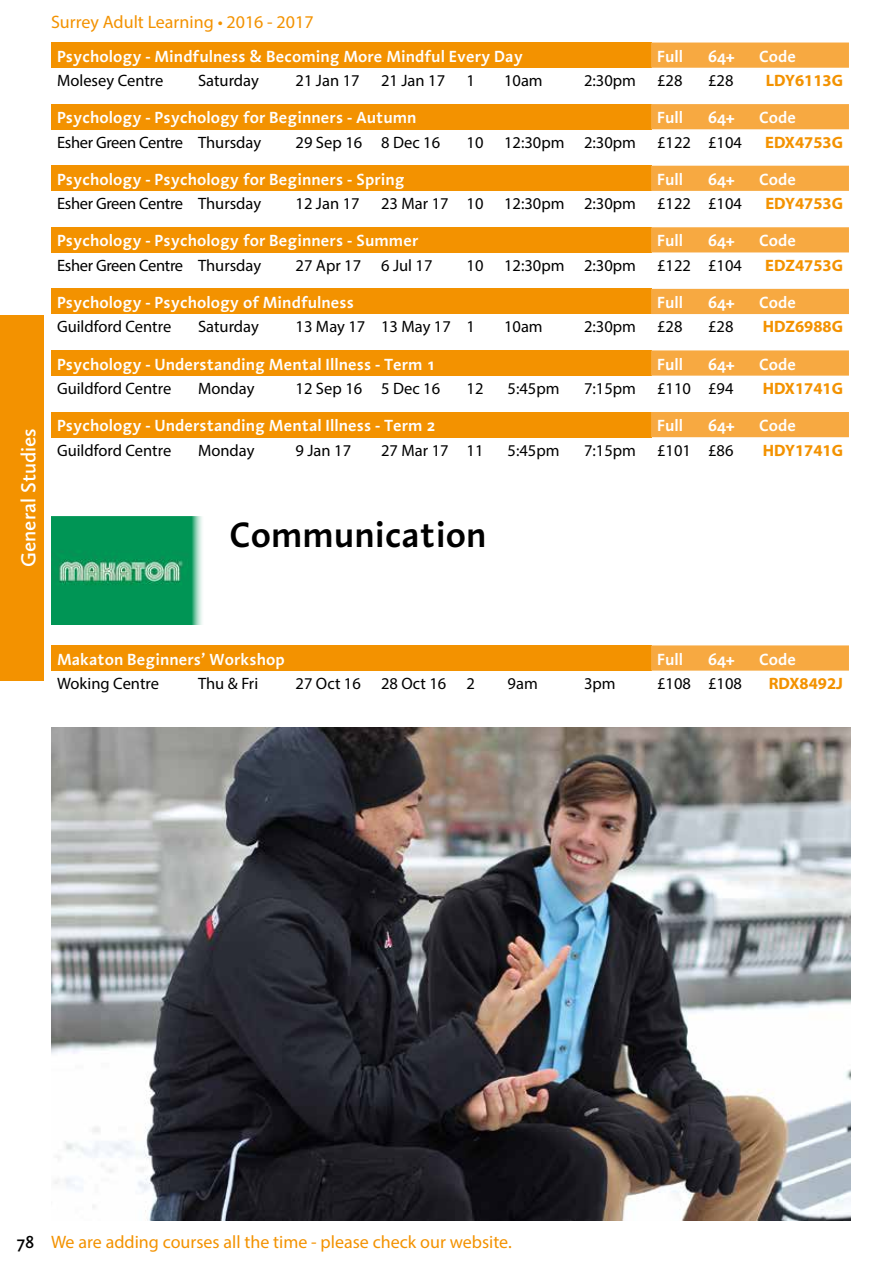
<style>
.page{position:relative;width:893px;height:1263px;background:#fff}
.page>*{position:absolute;margin:0;border:0;box-sizing:border-box;transform-origin:0 0}
.t1{font:600 36px "Linotype Aroma";color:#000}
.t2{font:600 21px "Calluna Sans";color:#fff}
.t3{font:18px "Myriad Pro";color:#f39200}
.t4{font:600 18px "Calluna Sans";color:#000}
.t5{font:600 16.5px "Linotype Aroma";color:#fff}
.t6{font:16.5px "Myriad Pro";color:#000}
.t7{font:16.5px "Myriad Pro";letter-spacing:-.02em;color:#000}
.t8{font:700 16.5px "Myriad Pro";color:#f39200}
</style>
<div class="page">
<div style="left:0;top:315px;width:44px;height:365px;background:#f39200"></div>
<div style="left:51px;top:43px;width:600px;height:25px;background:#f39200"></div>
<div style="left:651px;top:43px;width:198px;height:25px;background:#f7a941"></div>
<div style="left:51px;top:104px;width:600px;height:25px;background:#f39200"></div>
<div style="left:651px;top:104px;width:198px;height:25px;background:#f7a941"></div>
<div style="left:51px;top:166px;width:600px;height:25px;background:#f39200"></div>
<div style="left:651px;top:166px;width:198px;height:25px;background:#f7a941"></div>
<div style="left:51px;top:227px;width:600px;height:25px;background:#f39200"></div>
<div style="left:651px;top:227px;width:198px;height:25px;background:#f7a941"></div>
<div style="left:51px;top:289px;width:600px;height:25px;background:#f39200"></div>
<div style="left:651px;top:289px;width:198px;height:25px;background:#f7a941"></div>
<div style="left:51px;top:350px;width:600px;height:26px;background:#f39200"></div>
<svg style="left:651px;top:350px;width:198px;height:26px;background:#f7ab46"></svg>
<div style="left:51px;top:412px;width:600px;height:25px;background:#f39200"></div>
<div style="left:651px;top:412px;width:198px;height:25px;background:#f7a941"></div>
<div style="left:51px;top:645px;width:600px;height:26px;background:#f39200"></div>
<svg style="left:651px;top:645px;width:198px;height:26px;background:#f7ab46"></svg>
<img style="left:51px;top:516px;width:151px;height:109px">
<img style="left:51px;top:727px;width:799px;height:493px">
<p class="t2" style="left:16px;top:567px;width:140px;rotate:-90deg">General Studies</p>
<p class="t3" style="left:51px;top:11px;width:264px">Surrey Adult Learning • 2016 - 2017</p>
<p class="t5" style="left:57px;top:45px;width:467px">Psychology - Mindfulness &amp; Becoming More Mindful Every Day</p>
<p class="t5" style="left:657px;top:45px;width:28px">Full</p>
<p class="t5" style="left:708px;top:45px;width:28px">64+</p>
<p class="t5" style="left:759px;top:45px;width:38px">Code</p>
<p class="t6" style="left:57px;top:70px;width:108px">Molesey Centre</p>
<p class="t6" style="left:198px;top:70px;width:62px">Saturday</p>
<p class="t6" style="left:296px;top:70px;width:66px">21 Jan 17</p>
<p class="t6" style="left:381px;top:70px;width:66px">21 Jan 17</p>
<p class="t6" style="left:467px;top:70px;width:10px">1</p>
<p class="t6" style="left:504px;top:70px;width:40px">10am</p>
<p class="t6" style="left:584px;top:70px;width:53px">2:30pm</p>
<p class="t6" style="left:657px;top:70px;width:27px">£28</p>
<p class="t6" style="left:708px;top:70px;width:27px">£28</p>
<p class="t8" style="left:766px;top:70px;width:79px">LDY6113G</p>
<p class="t5" style="left:57px;top:107px;width:361px">Psychology - Psychology for Beginners - Autumn</p>
<p class="t5" style="left:657px;top:107px;width:28px">Full</p>
<p class="t5" style="left:708px;top:107px;width:28px">64+</p>
<p class="t5" style="left:759px;top:107px;width:38px">Code</p>
<p class="t7" style="left:57px;top:132px;width:206px">Esher Green Centre Thursday</p>
<p class="t6" style="left:296px;top:132px;width:146px">29 Sep 16 8 Dec 16</p>
<p class="t6" style="left:467px;top:132px;width:171px">10 12:30pm 2:30pm</p>
<p class="t6" style="left:657px;top:132px;width:86px">£122 £104</p>
<p class="t8" style="left:765px;top:131px;width:79px">EDX4753G</p>
<p class="t5" style="left:57px;top:169px;width:349px">Psychology - Psychology for Beginners - Spring</p>
<p class="t5" style="left:657px;top:169px;width:28px">Full</p>
<p class="t5" style="left:708px;top:169px;width:28px">64+</p>
<p class="t5" style="left:759px;top:169px;width:38px">Code</p>
<p class="t7" style="left:57px;top:194px;width:206px">Esher Green Centre Thursday</p>
<p class="t6" style="left:296px;top:194px;width:66px">12 Jan 17</p>
<p class="t6" style="left:381px;top:194px;width:256px">23 Mar 17 10 12:30pm 2:30pm</p>
<p class="t6" style="left:657px;top:194px;width:86px">£122 £104</p>
<p class="t8" style="left:765px;top:193px;width:79px">EDY4753G</p>
<p class="t5" style="left:57px;top:230px;width:363px">Psychology - Psychology for Beginners - Summer</p>
<p class="t5" style="left:657px;top:230px;width:28px">Full</p>
<p class="t5" style="left:708px;top:230px;width:28px">64+</p>
<p class="t5" style="left:759px;top:230px;width:38px">Code</p>
<p class="t7" style="left:57px;top:255px;width:206px">Esher Green Centre Thursday</p>
<p class="t6" style="left:296px;top:255px;width:138px">27 Apr 17 6 Jul 17</p>
<p class="t6" style="left:467px;top:255px;width:171px">10 12:30pm 2:30pm</p>
<p class="t6" style="left:657px;top:255px;width:86px">£122 £104</p>
<p class="t8" style="left:765px;top:254px;width:79px">EDZ4753G</p>
<p class="t5" style="left:57px;top:292px;width:298px">Psychology - Psychology of Mindfulness</p>
<p class="t5" style="left:657px;top:292px;width:28px">Full</p>
<p class="t5" style="left:708px;top:292px;width:28px">64+</p>
<p class="t5" style="left:759px;top:292px;width:38px">Code</p>
<p class="t6" style="left:57px;top:317px;width:116px">Guildford Centre</p>
<p class="t6" style="left:198px;top:317px;width:62px">Saturday</p>
<p class="t6" style="left:296px;top:317px;width:181px">13 May 17 13 May 17 1</p>
<p class="t6" style="left:504px;top:317px;width:40px">10am</p>
<p class="t6" style="left:584px;top:317px;width:53px">2:30pm</p>
<p class="t6" style="left:657px;top:317px;width:27px">£28</p>
<p class="t6" style="left:708px;top:317px;width:27px">£28</p>
<p class="t8" style="left:763px;top:316px;width:82px">HDZ6988G</p>
<p class="t5" style="left:57px;top:353px;width:380px">Psychology - Understanding Mental Illness - Term 1</p>
<p class="t5" style="left:657px;top:353px;width:28px">Full</p>
<p class="t5" style="left:708px;top:353px;width:28px">64+</p>
<p class="t5" style="left:759px;top:353px;width:38px">Code</p>
<p class="t6" style="left:57px;top:378px;width:116px">Guildford Centre</p>
<p class="t6" style="left:198px;top:378px;width:58px">Monday</p>
<p class="t6" style="left:296px;top:378px;width:146px">12 Sep 16 5 Dec 16</p>
<p class="t6" style="left:467px;top:378px;width:18px">12</p>
<p class="t6" style="left:508px;top:378px;width:53px">5:45pm</p>
<p class="t6" style="left:584px;top:378px;width:53px">7:15pm</p>
<p class="t6" style="left:657px;top:378px;width:78px">£110 £94</p>
<p class="t8" style="left:763px;top:378px;width:82px">HDX1741G</p>
<p class="t5" style="left:57px;top:415px;width:380px">Psychology - Understanding Mental Illness - Term 2</p>
<p class="t5" style="left:657px;top:415px;width:28px">Full</p>
<p class="t5" style="left:708px;top:415px;width:28px">64+</p>
<p class="t5" style="left:759px;top:415px;width:38px">Code</p>
<p class="t6" style="left:57px;top:440px;width:116px">Guildford Centre</p>
<p class="t6" style="left:198px;top:440px;width:58px">Monday</p>
<p class="t6" style="left:296px;top:440px;width:57px">9 Jan 17</p>
<p class="t6" style="left:381px;top:440px;width:104px">27 Mar 17 11</p>
<p class="t6" style="left:508px;top:440px;width:53px">5:45pm</p>
<p class="t6" style="left:584px;top:440px;width:53px">7:15pm</p>
<p class="t6" style="left:657px;top:440px;width:78px">£101 £86</p>
<p class="t8" style="left:763px;top:439px;width:82px">HDY1741G</p>
<h1 class="t1" style="left:230px;top:511px;width:259px">Communication</h1>
<p class="t5" style="left:57px;top:648px;width:229px">Makaton Beginners’ Workshop</p>
<p class="t5" style="left:657px;top:648px;width:28px">Full</p>
<p class="t5" style="left:708px;top:648px;width:28px">64+</p>
<p class="t5" style="left:759px;top:648px;width:38px">Code</p>
<p class="t6" style="left:57px;top:673px;width:103px">Woking Centre</p>
<p class="t6" style="left:198px;top:673px;width:62px">Thu &amp; Fri</p>
<p class="t6" style="left:296px;top:673px;width:181px">27 Oct 16 28 Oct 16 2</p>
<p class="t6" style="left:508px;top:673px;width:32px">9am</p>
<p class="t6" style="left:584px;top:673px;width:33px">3pm</p>
<p class="t6" style="left:657px;top:673px;width:86px">£108 £108</p>
<p class="t8" style="left:769px;top:673px;width:76px">RDX8492J</p>
<p class="t4" style="left:17px;top:1231px;width:19px">78</p>
<p class="t3" style="left:51px;top:1231px;width:462px">We are adding courses all the time - please check our website.</p>
</div>
